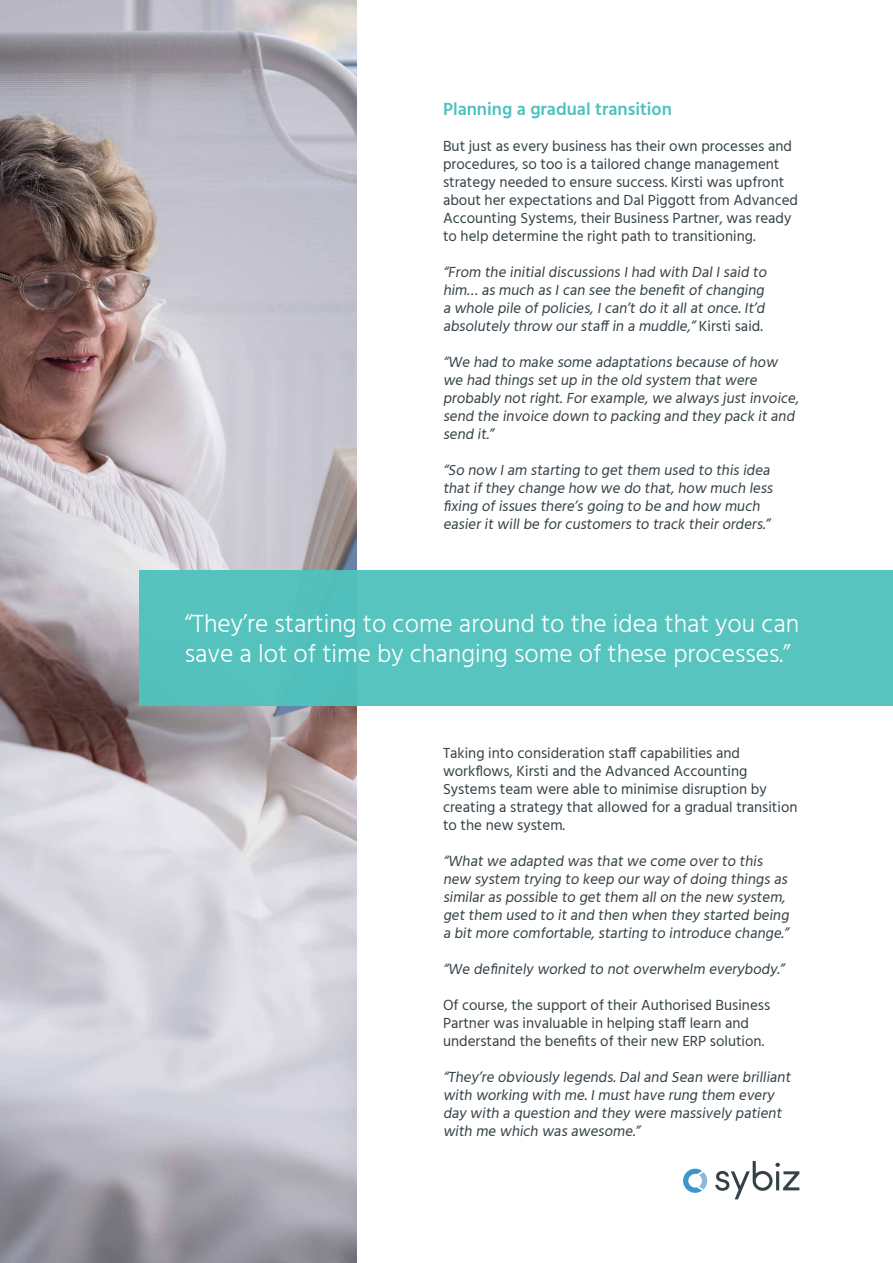
<style>
.page{position:relative;width:893px;height:1263px;background:#fff}
.page>*{position:absolute;margin:0;border:0;box-sizing:border-box;transform-origin:0 0}
.t1{font:300 25.5px/30.6px "Hind";color:#fff}
.t2{font:600 18px "Hind";color:#4ec1bd}
.t3{font:15px/18px "Hind";color:#344147}
</style>
<div class="page">
<img style="left:0;top:0;width:357px;height:1263px">
<div style="left:140px;top:570px;width:753px;height:135px;background:#57c4bf"></div>
<svg style="left:715px;top:1161px;width:84px;height:38px"></svg>
<svg style="left:683px;top:1169px;width:24px;height:24px"></svg>
<p class="t2" style="left:443px;top:98px;width:230px">Planning a gradual transition</p>
<p class="t3" style="left:443px;top:138px;width:357px">But just as every business has their own processes and procedures, so too is a tailored change management strategy needed to ensure success. Kirsti was upfront about her expectations and Dal Piggott from Advanced Accounting Systems, their Business Partner, was ready to help determine the right path to transitioning.</p>
<p class="t3" style="left:443px;top:264px;width:328px">“From the initialdiscussions Ihad with DalIsaid to him… as much as Ican see the benefitofchanging a whole pile ofpolicies,Ican’tdo itallatonce.It’d absolutely throw ourstaff in a muddle,”K i rst i s a i d .</p>
<p class="t3" style="left:443px;top:354px;width:360px">“We had to make some adaptations because ofhow we had things setup in the old system thatwere probably notright.Forexample,we always justinvoice, send the invoice down to packing and they pack itand send it.”</p>
<p class="t3" style="left:443px;top:462px;width:334px">“So now Iam starting to getthem used to this idea thatifthey change how we do that,how much less fixing ofissues there’s going to be and how much easieritwillbe forcustomers to track theirorders.”</p>
<h1 class="t1" style="left:185px;top:610px;width:616px">“They’re starting to come around to the idea that you can save a lot of time by changing some of these processes.”</h1>
<p class="t3" style="left:443px;top:745px;width:356px">Taking into consideration staff capabilities and workflows, Kirsti and the Advanced Accounting Systems team were able to minimise disruption by creating a strategy that allowed for a gradual transition to the new system.</p>
<p class="t3" style="left:443px;top:853px;width:351px">“Whatwe adapted was thatwe come overto this new system trying to keep ourway ofdoing things as similaras possible to getthem allon the new system, getthem used to itand then when they started being a bitmore comfortable,starting to introduce change.”</p>
<p class="t3" style="left:443px;top:961px;width:346px">“We definitely worked to notoverwhelm everybody.”</p>
<p class="t3" style="left:443px;top:997px;width:329px">Of course, the support of their Authorised Business<br>Partner was invaluable in helping staff learn and understand the benefits of their new ERP solution.</p>
<p class="t3" style="left:443px;top:1069px;width:352px">“They’re obviously legends.Daland Sean were brilliant with working with me.Imusthave rung them every day with a question and they were massively patient with me which was awesome.”</p>
</div>
